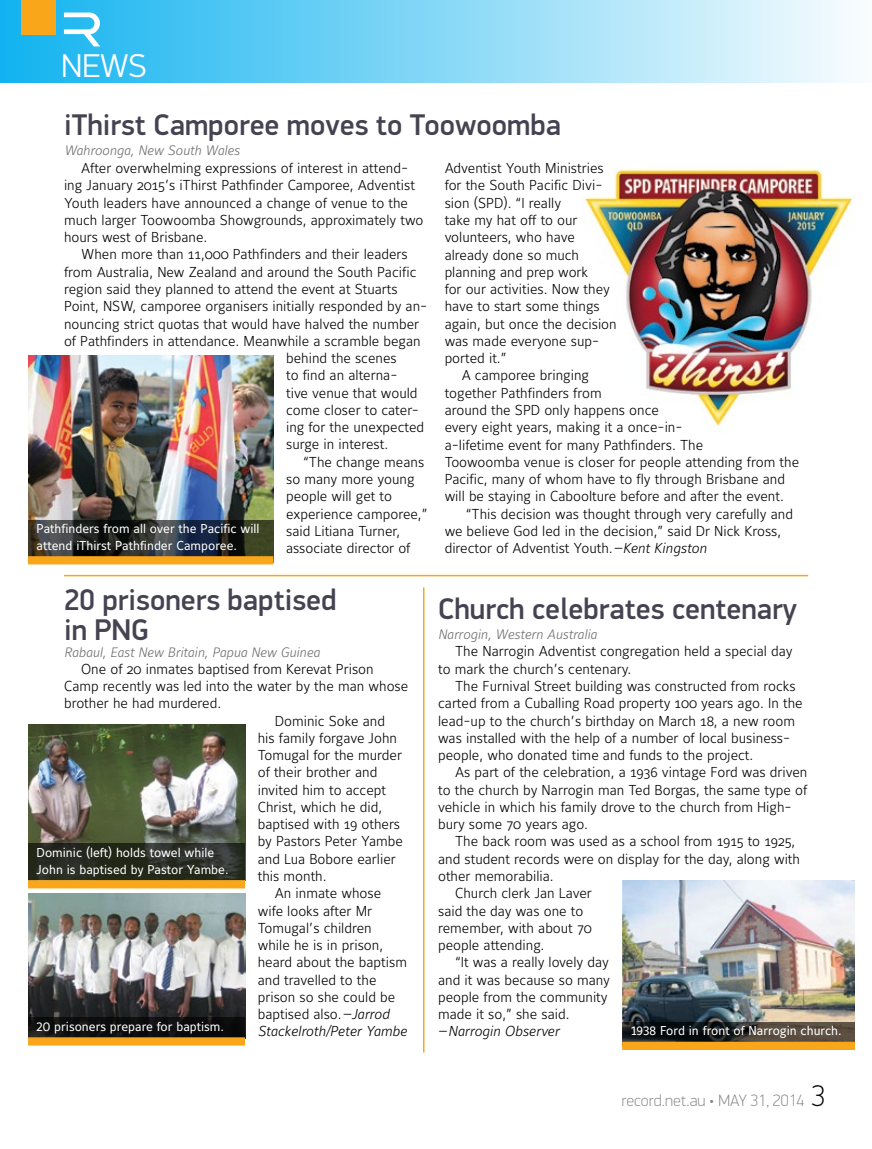
<style>
.page{position:relative;width:872px;height:1149px;background:#fff}
.page>*{position:absolute;margin:0;border:0;box-sizing:border-box;transform-origin:0 0}
.t1{font:300 33px "PF Din Display Pro";color:#fff}
.t2{font:500 30px/30px "PF Din Display Pro";color:#454351}
.t3{font:100 16.5px "PF Din Display Pro";letter-spacing:.005em;color:#808285}
.t4{font:300 14.25px/17.2px "Maurea";color:#000}
.t5{font:italic 300 14.25px "Maurea";color:#000}
.t6{font:italic 300 13.5px "Maurea";color:#6d6e71}
.t7{font:12.75px/16.5px "Maurea Regular Lf";color:#fff}
.s1{font-style:italic}
.s2{font-style:normal}
.s3{font-size:30px;color:#000}
</style>
<div class="page">
<img style="left:585px;top:168px;width:268px;height:258px">
<div style="left:0;top:0;width:872px;height:83px;background:linear-gradient(to right,#13b3ee,#f8fdff)"></div>
<div style="left:21px;top:0;width:34px;height:34px;background:#faa61a"></div>
<svg style="left:64px;top:13px;width:36px;height:33px"></svg>
<hr style="left:64px;top:574px;width:744px;height:2px;background:#faa61a">
<img style="left:622px;top:880px;width:233px;height:141px">
<svg style="left:622px;top:1021px;width:233px;height:20px;background:#36332f"></svg>
<div style="left:622px;top:1041px;width:233px;height:8px;background:#faa61a"></div>
<hr style="left:423px;top:587px;width:1px;height:465px;background:#faa61a">
<img style="left:28px;top:724px;width:217px;height:119px">
<svg style="left:28px;top:843px;width:217px;height:36px;background:#282c22"></svg>
<div style="left:28px;top:879px;width:217px;height:9px;background:#faa61a"></div>
<img style="left:28px;top:355px;width:245px;height:164px">
<svg style="left:28px;top:519px;width:245px;height:37px;background:#2d3131"></svg>
<div style="left:28px;top:556px;width:245px;height:8px;background:#faa61a"></div>
<img style="left:28px;top:893px;width:217px;height:123px">
<svg style="left:28px;top:1016px;width:217px;height:20px;background:#0f0f0f"></svg>
<div style="left:28px;top:1036px;width:217px;height:9px;background:#faa61a"></div>
<h1 class="t1" style="left:62px;top:47px;width:86px">NEWS</h1>
<h2 class="t2" style="left:64px;top:110px;width:498px">iThirst Camporee moves to Toowoomba</h2>
<p class="t6" style="left:64px;top:143px;width:177px">Wahroonga, New South Wales</p>
<p class="t4" style="left:64px;top:160px;width:361px;text-indent:17px">After overwhelming expressions of interest in attend&shy;ing January 2015’s iThirst Pathfinder Camporee, Adventist Youth leaders have announced a change of venue to the much larger Toowoomba Showgrounds, approximately two hours west of Brisbane.</p>
<p class="t4" style="left:81px;top:246px;width:328px">When more than 11,000 Pathfinders and their leaders</p>
<p class="t4" style="left:64px;top:264px;width:354px">from Australia, New Zealand and around the South Pacific</p>
<p class="t4" style="left:64px;top:281px;width:335px">region said they planned to attend the event at Stuarts</p>
<p class="t4" style="left:64px;top:298px;width:365px">Point, NSW, camporee organisers initially responded by an-</p>
<p class="t4" style="left:64px;top:315px;width:356px">nouncing strict quotas that would have halved the number</p>
<p class="t4" style="left:64px;top:333px;width:358px">of Pathfinders in attendance. Meanwhile a scramble began</p>
<p class="t4" style="left:286px;top:350px;width:112px">behind the scenes</p>
<p class="t4" style="left:286px;top:367px;width:113px">to find an alterna-</p>
<p class="t4" style="left:286px;top:384px;width:133px">tive venue that would</p>
<p class="t4" style="left:286px;top:402px;width:134px">come closer to cater-</p>
<p class="t4" style="left:286px;top:419px;width:140px">ing for the unexpected</p>
<p class="t4" style="left:286px;top:436px;width:104px">surge in interest.</p>
<p class="t4" style="left:303px;top:453px;width:123px">“The change means</p>
<p class="t4" style="left:286px;top:471px;width:130px">so many more young</p>
<p class="t4" style="left:286px;top:488px;width:107px">people will get to</p>
<p class="t4" style="left:286px;top:505px;width:143px">experience camporee,”</p>
<p class="t4" style="left:286px;top:523px;width:116px">said Litiana Turner,</p>
<p class="t4" style="left:286px;top:540px;width:126px">associate director of</p>
<p class="t7" style="left:37px;top:521px;width:224px">Pathfinders from all over the Pacific will attend iThirst Pathfinder Camporee.</p>
<p class="t4" style="left:444px;top:160px;width:161px">Adventist Youth Ministries</p>
<p class="t4" style="left:444px;top:178px;width:159px">for the South Pacific Divi-</p>
<p class="t4" style="left:444px;top:195px;width:118px">sion (SPD). “I really</p>
<p class="t4" style="left:444px;top:212px;width:134px">take my hat off to our</p>
<p class="t4" style="left:444px;top:229px;width:132px">volunteers, who have</p>
<p class="t4" style="left:444px;top:247px;width:136px">already done so much</p>
<p class="t4" style="left:444px;top:264px;width:145px">planning and prep work</p>
<p class="t4" style="left:444px;top:281px;width:167px">for our activities. Now they</p>
<p class="t4" style="left:444px;top:298px;width:157px">have to start some things</p>
<p class="t4" style="left:444px;top:316px;width:174px">again, but once the decision</p>
<p class="t4" style="left:444px;top:333px;width:156px">was made everyone sup-</p>
<p class="t4" style="left:444px;top:350px;width:63px">ported it.”</p>
<p class="t4" style="left:462px;top:367px;width:129px">A camporee bringing</p>
<p class="t4" style="left:444px;top:385px;width:159px">together Pathfinders from</p>
<p class="t4" style="left:444px;top:402px;width:216px">around the SPD only happens once</p>
<p class="t4" style="left:444px;top:419px;width:239px">every eight years, making it a once-in-</p>
<p class="t4" style="left:444px;top:436px;width:260px">a-lifetime event for many Pathfinders. The</p>
<p class="t4" style="left:444px;top:454px;width:356px">Toowoomba venue is closer for people attending from the</p>
<p class="t4" style="left:444px;top:471px;width:342px">Pacific, many of whom have to fly through Brisbane and</p>
<p class="t4" style="left:444px;top:488px;width:341px">will be staying in Caboolture before and after the event.</p>
<p class="t4" style="left:466px;top:505px;width:329px">“This decision was thought through very carefully and</p>
<p class="t4" style="left:444px;top:523px;width:338px">we believe God led in the decision,” said Dr Nick Kross,</p>
<p class="t4" style="left:444px;top:540px;width:263px">director of Adventist Youth<span class="s1">.—Kent Kingston</span></p>
<h2 class="t2" style="left:64px;top:585px;width:274px">20 prisoners baptised in PNG</h2>
<p class="t6" style="left:64px;top:644px;width:257px">Rabaul, East New Britain, Papua New Guinea</p>
<p class="t4" style="left:81px;top:660px;width:294px">One of 20 inmates baptised from Kerevat Prison</p>
<p class="t4" style="left:64px;top:678px;width:346px">Camp recently was led into the water by the man whose</p>
<p class="t4" style="left:64px;top:695px;width:159px">brother he had murdered.</p>
<p class="t4" style="left:275px;top:712px;width:112px">Dominic Soke and</p>
<p class="t4" style="left:258px;top:729px;width:141px">his family forgave John</p>
<p class="t4" style="left:258px;top:747px;width:146px">Tomugal for the murder</p>
<p class="t4" style="left:258px;top:764px;width:121px">of their brother and</p>
<p class="t4" style="left:258px;top:781px;width:130px">invited him to accept</p>
<p class="t4" style="left:258px;top:798px;width:126px">Christ, which he did,</p>
<p class="t4" style="left:258px;top:816px;width:144px">baptised with 19 others</p>
<p class="t4" style="left:258px;top:833px;width:147px">by Pastors Peter Yambe</p>
<p class="t4" style="left:258px;top:850px;width:140px">and Lua Bobore earlier</p>
<p class="t4" style="left:258px;top:867px;width:70px">this month.</p>
<p class="t4" style="left:275px;top:885px;width:108px">An inmate whose</p>
<p class="t4" style="left:258px;top:902px;width:116px">wife looks after Mr</p>
<p class="t4" style="left:258px;top:919px;width:116px">Tomugal’s children</p>
<p class="t4" style="left:258px;top:936px;width:127px">while he is in prison,</p>
<p class="t4" style="left:258px;top:954px;width:151px">heard about the baptism</p>
<p class="t4" style="left:258px;top:971px;width:120px">and travelled to the</p>
<p class="t4" style="left:258px;top:988px;width:139px">prison so she could be</p>
<p class="t4" style="left:258px;top:1006px;width:133px">baptised also.<span class="s1">—Jarrod</span></p>
<p class="t5" style="left:258px;top:1023px;width:151px">Stackelroth/Peter Yambe</p>
<p class="t7" style="left:37px;top:845px;width:194px">Dominic (left) holds towel while<br>John is baptised by Pastor Yambe.</p>
<p class="t7" style="left:37px;top:1018px;width:189px">20 prisoners prepare for baptism.</p>
<h2 class="t2" style="left:438px;top:594px;width:360px">Church celebrates centenary</h2>
<p class="t6" style="left:438px;top:626px;width:160px">Narrogin, Western Australia</p>
<p class="t4" style="left:438px;top:643px;width:356px;text-indent:17px">The Narrogin Adventist congregation held a special day to mark the church’s centenary.</p>
<p class="t4" style="left:438px;top:678px;width:366px;text-indent:17px">The Furnival Street building was constructed from rocks carted from a Cuballing Road property 100 years ago. In the lead-up to the church’s birthday on March 18, a new room was installed with the help of a number of local business&shy;people, who donated time and funds to the project.</p>
<p class="t4" style="left:438px;top:764px;width:371px;text-indent:17px">As part of the celebration, a 1936 vintage Ford was driven to the church by Narrogin man Ted Borgas, the same type of vehicle in which his family drove to the church from High&shy;bury some 70 years ago.</p>
<p class="t4" style="left:455px;top:833px;width:342px">The back room was used as a school from 1915 to 1925,</p>
<p class="t4" style="left:438px;top:850px;width:363px">and student records were on display for the day, along with</p>
<p class="t4" style="left:438px;top:867px;width:117px">other memorabilia.</p>
<p class="t4" style="left:455px;top:885px;width:138px">Church clerk Jan Laver</p>
<p class="t4" style="left:438px;top:902px;width:147px">said the day was one to</p>
<p class="t4" style="left:438px;top:919px;width:155px">remember, with about 70</p>
<p class="t4" style="left:438px;top:936px;width:108px">people attending.</p>
<p class="t4" style="left:455px;top:954px;width:155px">“It was a really lovely day</p>
<p class="t4" style="left:438px;top:971px;width:173px">and it was because so many</p>
<p class="t4" style="left:438px;top:988px;width:171px">people from the community</p>
<p class="t4" style="left:438px;top:1006px;width:133px">made it so,” she said.</p>
<p class="t5" style="left:438px;top:1023px;width:123px"><span class="s2">—</span>Narrogin Observer</p>
<p class="t7" style="left:630px;top:1022px;width:212px">1938 Ford in front of Narrogin church.</p>
<p class="t3" style="left:621px;top:1090px;width:206px">record.net.au • MAY 31, 2014 <span class="s3">3</span></p>
</div>
